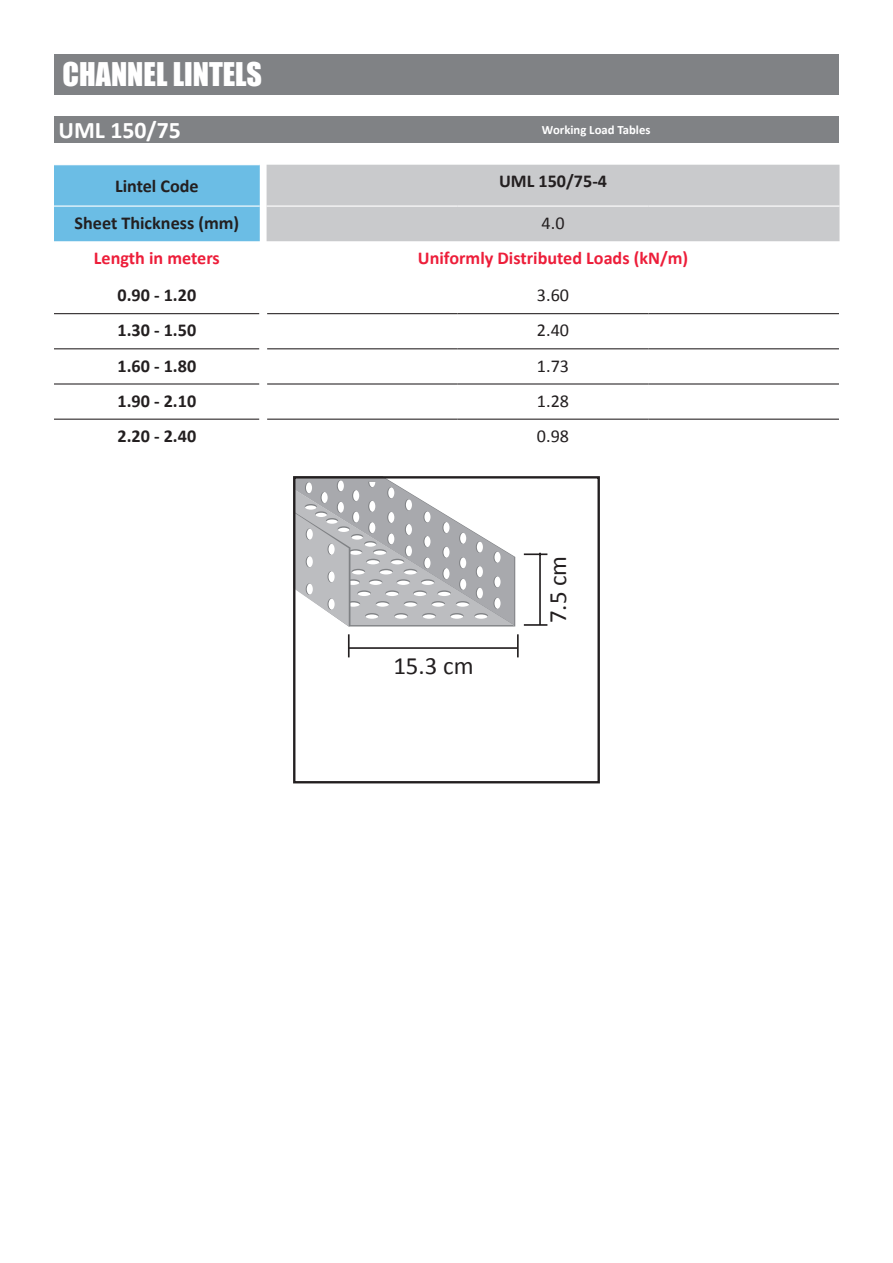
<style>
.page{position:relative;width:893px;height:1263px;background:#fff}
.page>*{position:absolute;margin:0;border:0;box-sizing:border-box;transform-origin:0 0}
.impact{font:30px "Impact";color:#fff}
.t1{font:24.9px "Calibri";color:#231f20}
.TABLE_TITLE{font:700 23.85px "Calibri";color:#fff}
.TABLE_TITLE-2{font:700 18.15px "Calibri";color:#231f20}
.TABLE_CONTENT{font:700 18.15px "Calibri";color:#ed1e3a}
.TABLE_CONTENT-2{font:18.15px "Calibri";color:#231f20}
.TABLE_TITLE-3{font:700 18.15px "Calibri";color:#ed1e3a}
.TABLE_CONTENT-3{font:700 18.15px "Calibri";color:#231f20}
.TABLE_CONTENT-4{font:700 12.75px "Calibri";color:#fff}
</style>
<div class="page">
<div style="left:54px;top:54px;width:785px;height:41px;background:#808285"></div>
<div style="left:54px;top:116px;width:785px;height:27px;background:#808285"></div>
<div style="left:54px;top:165px;width:206px;height:76px;background:#6bbde5"></div>
<div style="left:267px;top:165px;width:572px;height:76px;background:#c9cacc"></div>
<hr style="left:54px;top:205px;width:206px;height:2px;background:#fff">
<hr style="left:267px;top:205px;width:191px;height:2px;background:#fff">
<hr style="left:458px;top:205px;width:191px;height:2px;background:#fff">
<hr style="left:649px;top:205px;width:190px;height:2px;background:#fff">
<hr style="left:54px;top:313px;width:205px;height:1px;background:#231f20">
<hr style="left:54px;top:348px;width:205px;height:1px;background:#231f20">
<hr style="left:54px;top:383px;width:205px;height:1px;background:#231f20">
<hr style="left:54px;top:419px;width:205px;height:1px;background:#231f20">
<hr style="left:267px;top:313px;width:191px;height:1px;background:#231f20">
<hr style="left:458px;top:313px;width:191px;height:1px;background:#231f20">
<hr style="left:649px;top:313px;width:190px;height:1px;background:#231f20">
<hr style="left:267px;top:348px;width:191px;height:1px;background:#231f20">
<hr style="left:458px;top:348px;width:191px;height:1px;background:#231f20">
<hr style="left:649px;top:348px;width:190px;height:1px;background:#231f20">
<hr style="left:267px;top:383px;width:191px;height:1px;background:#231f20">
<hr style="left:458px;top:383px;width:191px;height:1px;background:#231f20">
<hr style="left:649px;top:383px;width:190px;height:1px;background:#231f20">
<hr style="left:267px;top:419px;width:191px;height:1px;background:#231f20">
<hr style="left:458px;top:419px;width:191px;height:1px;background:#231f20">
<hr style="left:649px;top:419px;width:190px;height:1px;background:#231f20">
<hr style="left:539px;top:553px;width:2px;height:72px;background:#231f20">
<hr style="left:524px;top:553px;width:23px;height:2px;background:#231f20">
<hr style="left:524px;top:624px;width:23px;height:2px;background:#231f20">
<hr style="left:517px;top:634px;width:2px;height:23px;background:#231f20">
<hr style="left:348px;top:634px;width:2px;height:23px;background:#231f20">
<hr style="left:349px;top:647px;width:169px;height:2px;background:#231f20">
<svg style="left:296px;top:479px;width:219px;height:147px"></svg>
<div style="left:293px;top:476px;width:307px;height:307px;border:2px solid #231f20"></div>
<p class="impact" style="left:63px;top:51px;width:201px">CHANNEL LINTELS</p>
<p class="TABLE_TITLE" style="left:59px;top:116px;width:124px">UML 150/75</p>
<p class="TABLE_CONTENT-4" style="left:542px;top:122px;width:110px">Working Load Tables</p>
<p class="TABLE_TITLE-2" style="left:115px;top:175px;width:85px">Lintel Code</p>
<p class="TABLE_CONTENT-3" style="left:499px;top:170px;width:110px">UML 150/75-4</p>
<p class="TABLE_TITLE-2" style="left:75px;top:211px;width:166px">Sheet Thickness (mm)</p>
<p class="TABLE_CONTENT-2" style="left:542px;top:211px;width:24px">4.0</p>
<p class="TABLE_TITLE-3" style="left:94px;top:247px;width:127px">Length in meters</p>
<p class="TABLE_CONTENT" style="left:418px;top:247px;width:272px">Uniformly Distributed Loads (kN/m)</p>
<p class="TABLE_TITLE-2" style="left:118px;top:284px;width:80px">0.90 - 1.20</p>
<p class="TABLE_CONTENT-2" style="left:537px;top:284px;width:34px">3.60</p>
<p class="TABLE_TITLE-2" style="left:118px;top:319px;width:80px">1.30 - 1.50</p>
<p class="TABLE_CONTENT-2" style="left:537px;top:319px;width:34px">2.40</p>
<p class="TABLE_TITLE-2" style="left:118px;top:354px;width:80px">1.60 - 1.80</p>
<p class="TABLE_CONTENT-2" style="left:537px;top:354px;width:34px">1.73</p>
<p class="TABLE_TITLE-2" style="left:118px;top:389px;width:80px">1.90 - 2.10</p>
<p class="TABLE_CONTENT-2" style="left:537px;top:389px;width:34px">1.28</p>
<p class="TABLE_TITLE-2" style="left:118px;top:425px;width:80px">2.20 - 2.40</p>
<p class="TABLE_CONTENT-2" style="left:537px;top:425px;width:34px">0.98</p>
<p class="t1" style="left:393px;top:650px;width:82px">15.3 cm</p>
<p class="t1" style="left:542px;top:623px;width:69px;rotate:-90deg">7.5 cm</p>
</div>
